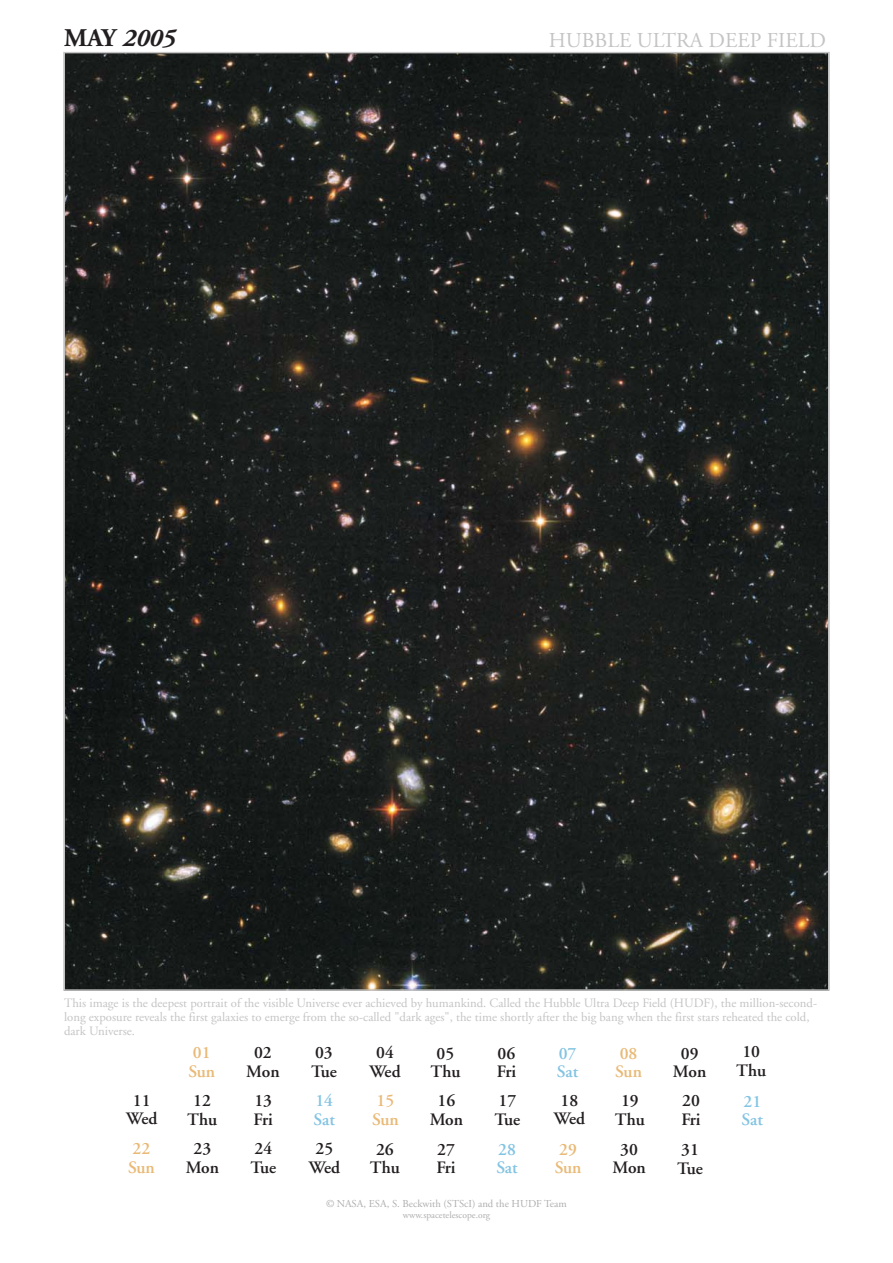
<style>
.page{position:relative;width:893px;height:1263px;background:#fff}
.page>*{position:absolute;margin:0;border:0;box-sizing:border-box;transform-origin:0 0}
.t1{font:italic 700 25.5px "Adobe Garamond";color:#231f20}
.t2{font:21.15px "Adobe Garamond";color:#c4c4c4}
.t3{font:600 17.4px/18.8px "Adobe Garamond";color:#231f20;text-align:center}
.t4{font:600 17.4px/18.8px "Adobe Garamond";color:#e9b976}
.t5{font:600 17.4px/18.8px "Adobe Garamond";color:#83c4e3}
.t6{font:12.75px/14.2px "Adobe Garamond";color:#c4c4c4}
.t7{font:10.65px "Adobe Garamond";color:#afadad}
.t8{font:9.6px "Adobe Garamond";color:#afadad}
.s1{font-style:normal}
</style>
<div class="page">
<img style="left:66px;top:55px;width:761px;height:933px">
<h1 class="t1" style="left:64px;top:28px;width:113px"><span class="s1">MAY</span> 2005</h1>
<h2 class="t2" style="left:549px;top:32px;width:279px">HUBBLE ULTRA DEEP FIELD</h2>
<p class="t6" style="left:64px;top:997px;width:755px">This image is the deepest portrait of the visible Universe ever achieved by humankind. Called the Hubble Ultra Deep Field (HUDF), the million-second&shy;long exposure reveals the first galaxies to emerge from the so-called "dark ages", the time shortly after the big bang when the first stars reheated the cold, dark Universe.</p>
<h3 class="t4" style="left:189px;top:1045px;width:28px">01<br>Sun</h3>
<h3 class="t3" style="left:246px;top:1045px;width:35px">02<br>Mon</h3>
<h3 class="t3" style="left:311px;top:1045px;width:27px;text-align:left">03<br>Tue</h3>
<h3 class="t3" style="left:369px;top:1045px;width:33px">04<br>Wed</h3>
<h3 class="t3" style="left:430px;top:1045px;width:31px">05<br>Thu</h3>
<h3 class="t3" style="left:497px;top:1045px;width:21px;text-align:left">06<br>Fri</h3>
<h3 class="t5" style="left:557px;top:1045px;width:23px">07<br>Sat</h3>
<h3 class="t4" style="left:615px;top:1045px;width:28px">08<br>Sun</h3>
<h3 class="t3" style="left:673px;top:1045px;width:35px">09<br>Mon</h3>
<h3 class="t3" style="left:126px;top:1092px;width:33px">11<br>Wed</h3>
<h3 class="t3" style="left:187px;top:1093px;width:31px">12<br>Thu</h3>
<h3 class="t3" style="left:254px;top:1093px;width:21px;text-align:left">13<br>Fri</h3>
<h3 class="t5" style="left:314px;top:1093px;width:23px">14<br>Sat</h3>
<h3 class="t4" style="left:372px;top:1093px;width:28px">15<br>Sun</h3>
<h3 class="t3" style="left:430px;top:1093px;width:35px">16<br>Mon</h3>
<h3 class="t3" style="left:495px;top:1093px;width:27px;text-align:left">17<br>Tue</h3>
<h3 class="t3" style="left:554px;top:1092px;width:33px">18<br>Wed</h3>
<h3 class="t3" style="left:615px;top:1093px;width:31px">19<br>Thu</h3>
<h3 class="t3" style="left:681px;top:1093px;width:21px;text-align:left">20<br>Fri</h3>
<h3 class="t4" style="left:128px;top:1141px;width:28px">22<br>Sun</h3>
<h3 class="t3" style="left:186px;top:1141px;width:35px">23<br>Mon</h3>
<h3 class="t3" style="left:251px;top:1141px;width:27px;text-align:left">24<br>Tue</h3>
<h3 class="t3" style="left:309px;top:1141px;width:33px">25<br>Wed</h3>
<h3 class="t3" style="left:370px;top:1141px;width:31px">26<br>Thu</h3>
<h3 class="t3" style="left:436px;top:1141px;width:21px;text-align:left">27<br>Fri</h3>
<h3 class="t5" style="left:496px;top:1141px;width:23px">28<br>Sat</h3>
<h3 class="t4" style="left:555px;top:1141px;width:28px">29<br>Sun</h3>
<h3 class="t3" style="left:612px;top:1141px;width:35px">30<br>Mon</h3>
<p class="t7" style="left:326px;top:1200px;width:242px">© NASA, ESA, S. Beckwith (STScI) and the HUDF Team</p>
<p class="t8" style="left:403px;top:1211px;width:89px">www.spacetelescope.org</p>
<h3 class="t3" style="left:677px;top:1142px;width:27px;text-align:left">31<br>Tue</h3>
<h3 class="t3" style="left:736px;top:1044px;width:31px">10<br>Thu</h3>
<h3 class="t5" style="left:742px;top:1093px;width:23px">21<br>Sat</h3>
</div>
